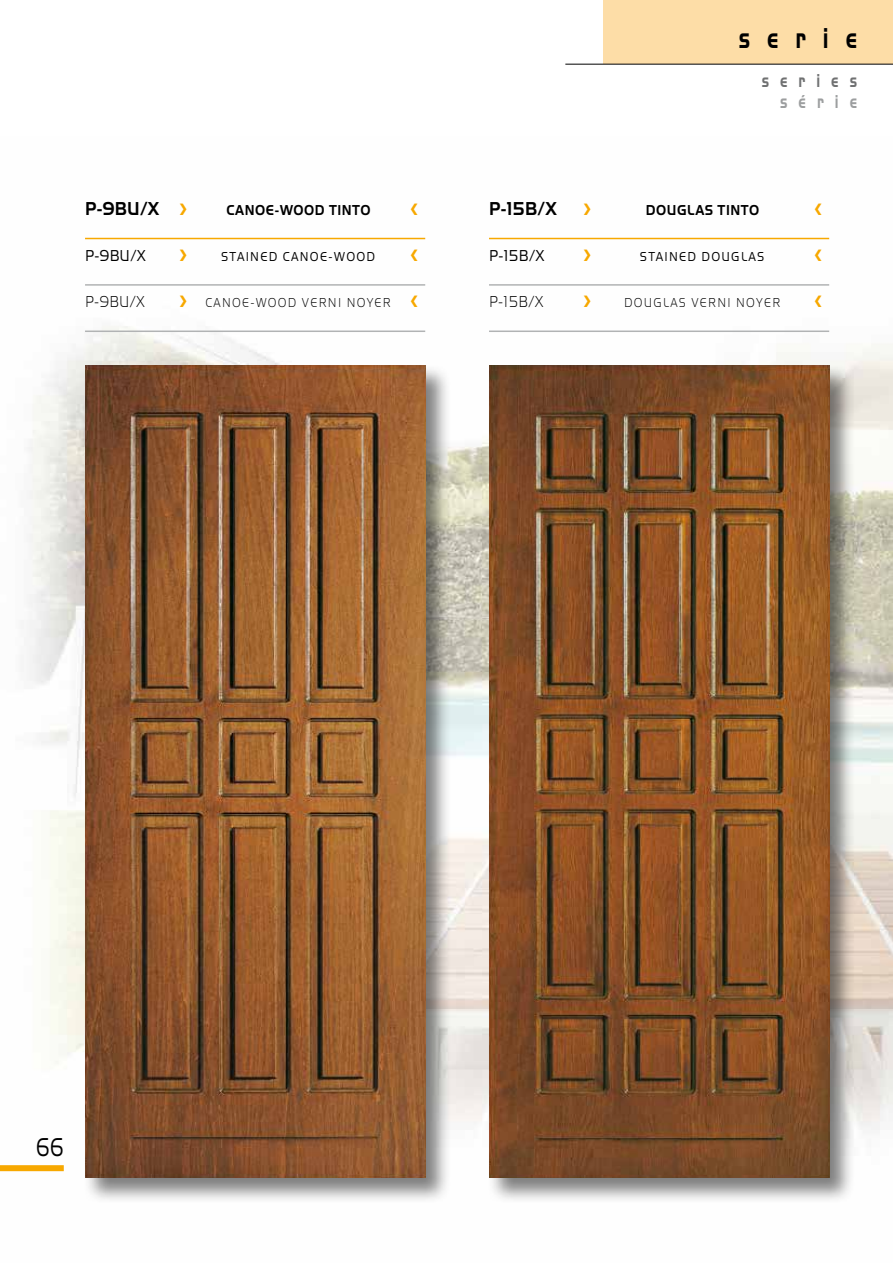
<style>
.page{position:relative;width:893px;height:1263px;background:#fff}
.page>*{position:absolute;margin:0;border:0;box-sizing:border-box;transform-origin:0 0}
.t1{font:700 30px "Handel Gothic ITC Std";letter-spacing:.75em;color:#000;scale:.75 1}
.t2{font:27px "Handel Gothic ITC Std";color:#000;scale:.75 1}
.t3{font:700 19.5px "Handel Gothic ITC Std";color:#000;scale:.9 1}
.t4{font:700 19.5px "Handel Gothic ITC Std";letter-spacing:.75em;color:#707172;scale:.75 1}
.t5{font:700 19.5px "Handel Gothic ITC Std";letter-spacing:.75em;color:#9c9e9f;scale:.75 1}
.t6{font:16.5px "Handel Gothic ITC Std";color:#000;scale:.9 1}
.t7{font:300 16.5px "Handel Gothic ITC Com";color:#000;scale:.9 1}
.t8{font:700 15px "Handel Gothic ITC Std";letter-spacing:.04em;color:#000;scale:.9 1}
.t9{font:300 13.5px "Handel Gothic ITC Com";letter-spacing:.1em;color:#000;scale:.9 1}
.t10{font:13.5px "Handel Gothic ITC Std";letter-spacing:.1em;color:#000;scale:.9 1}
</style>
<div class="page">
<img style="left:0;top:237px;width:893px;height:935px">
<div style="left:487px;top:363px;width:368px;height:841px;background:#000;opacity:.5"></div>
<img style="left:489px;top:366px;width:340px;height:812px">
<div style="left:83px;top:363px;width:369px;height:841px;background:#000;opacity:.5"></div>
<img style="left:85px;top:366px;width:340px;height:812px">
<hr style="left:85px;top:238px;width:340px;height:1px;background:#f7a800">
<hr style="left:85px;top:284px;width:340px;height:2px;background:#b1b3b4">
<hr style="left:85px;top:330px;width:340px;height:2px;background:#b1b3b4">
<hr style="left:489px;top:238px;width:340px;height:1px;background:#f7a800">
<hr style="left:489px;top:284px;width:340px;height:2px;background:#b1b3b4">
<hr style="left:489px;top:330px;width:340px;height:2px;background:#b1b3b4">
<div style="left:604px;top:0;width:289px;height:64px;background:#fddda7"></div>
<div style="left:0;top:1165px;width:64px;height:6px;background:#f7a800"></div>
<hr style="left:565px;top:64px;width:328px;height:1px;background:#000">
<svg style="left:180px;top:250px;width:7px;height:11px"></svg>
<svg style="left:411px;top:250px;width:7px;height:11px"></svg>
<svg style="left:180px;top:296px;width:7px;height:11px"></svg>
<svg style="left:411px;top:296px;width:7px;height:11px"></svg>
<svg style="left:584px;top:250px;width:7px;height:11px"></svg>
<svg style="left:815px;top:250px;width:6px;height:11px"></svg>
<svg style="left:584px;top:296px;width:7px;height:11px"></svg>
<svg style="left:815px;top:296px;width:6px;height:11px"></svg>
<h3 class="t3" style="left:85px;top:197px;width:84px">P-9BU/X</h3>
<p class="t8" style="left:227px;top:201px;width:162px">CANOE-WOOD TINTO</p>
<p class="t6" style="left:85px;top:246px;width:69px">P-9BU/X</p>
<p class="t10" style="left:221px;top:249px;width:173px">STAINED CANOE-WOOD</p>
<p class="t7" style="left:85px;top:293px;width:68px">P-9BU/X</p>
<p class="t9" style="left:206px;top:296px;width:208px">CANOE-WOOD VERNI NOYER</p>
<h1 class="t1" style="left:739px;top:21px;width:160px">serie</h1>
<h3 class="t4" style="left:762px;top:69px;width:129px">series</h3>
<h3 class="t5" style="left:780px;top:91px;width:104px">série</h3>
<h3 class="t3" style="left:489px;top:197px;width:77px">P-15B/X</h3>
<p class="t8" style="left:646px;top:201px;width:127px">DOUGLAS TINTO</p>
<p class="t6" style="left:489px;top:246px;width:63px">P-15B/X</p>
<p class="t10" style="left:640px;top:249px;width:140px">STAINED DOUGLAS</p>
<p class="t7" style="left:489px;top:293px;width:62px">P-15B/X</p>
<p class="t9" style="left:624px;top:296px;width:175px">DOUGLAS VERNI NOYER</p>
<h2 class="t2" style="left:36px;top:1132px;width:39px">66</h2>
</div>
